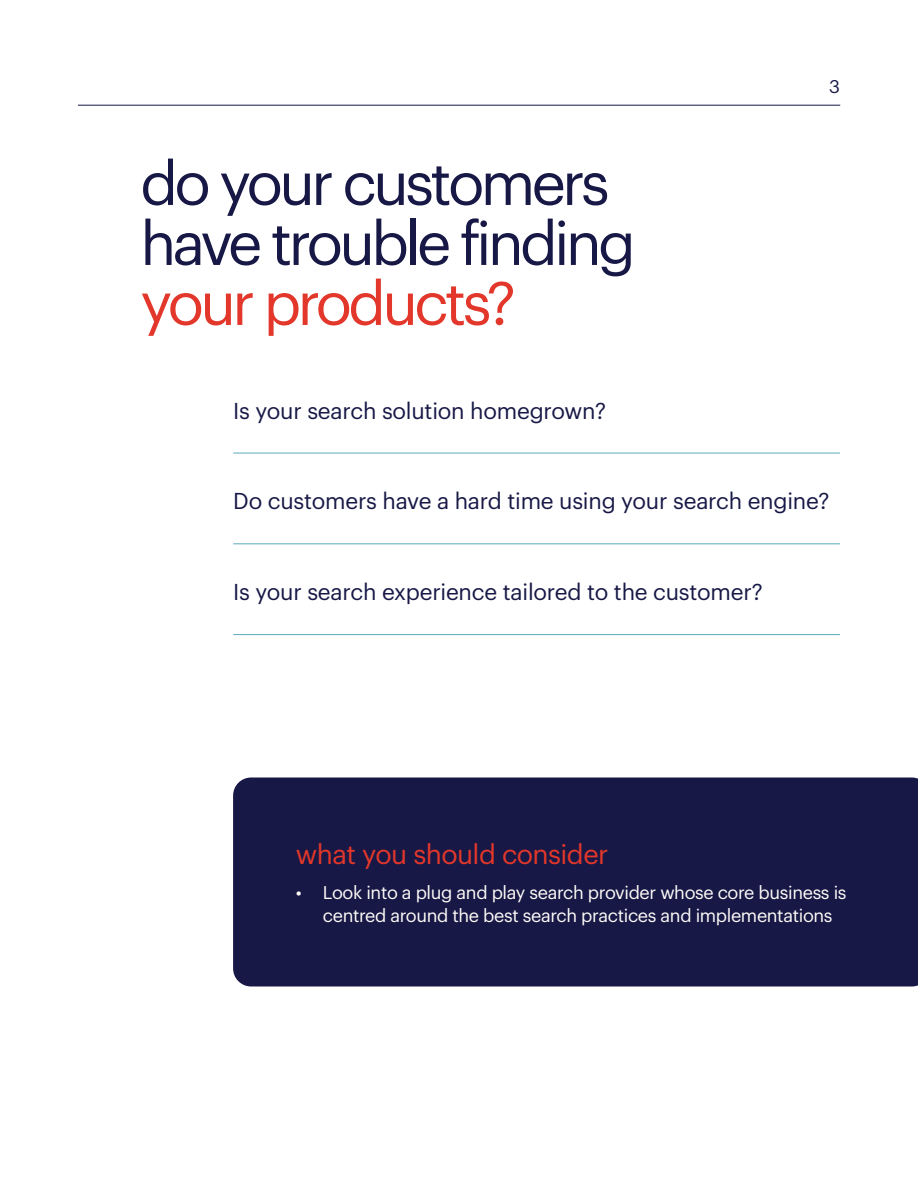
<style>
.page{position:relative;width:918px;height:1188px;background:#fff}
.page>*{position:absolute;margin:0;border:0;box-sizing:border-box;transform-origin:0 0}
.t1{font:60px/60px "Graphik";letter-spacing:-.06em;color:#171846}
.t2{font:60px "Graphik";letter-spacing:-.06em;color:#e2372a}
.t3{font:27px "Graphik";letter-spacing:-.02em;color:#e2372a}
.t4{font:22.5px "Graphik";letter-spacing:-.01em;color:#171846}
.t5{font:18px/22.5px "Graphik";letter-spacing:-.02em;color:#fffbf8}
.t6{font:18px "Graphik";color:#171846}
</style>
<div class="page">
<hr style="left:78px;top:105px;width:762px;height:1px;background:#171846">
<hr style="left:233px;top:453px;width:607px;height:1px;background:#5aabbc">
<hr style="left:233px;top:543px;width:607px;height:1px;background:#5aabbc">
<hr style="left:233px;top:634px;width:607px;height:1px;background:#5aabbc">
<div style="left:233px;top:778px;width:685px;height:209px;background:#171846"></div>
<h1 class="t1" style="left:140px;top:148px;width:497px">do your customers have trouble finding</h1>
<h1 class="t2" style="left:140px;top:258px;width:377px">your products?</h1>
<p class="t4" style="left:233px;top:394px;width:374px">Is your search solution homegrown?</p>
<p class="t6" style="left:829px;top:73px;width:12px">3</p>
<p class="t4" style="left:233px;top:484px;width:598px">Do customers have a hard time using your search engine?</p>
<p class="t4" style="left:233px;top:575px;width:531px">Is your search experience tailored to the customer?</p>
<p class="t3" style="left:296px;top:834px;width:314px">what you should consider</p>
<p class="t5" style="left:323px;top:880px;width:525px;text-indent:-27px">• Look into a plug and play search provider whose core business is centred around the best search practices and implementations</p>
</div>
